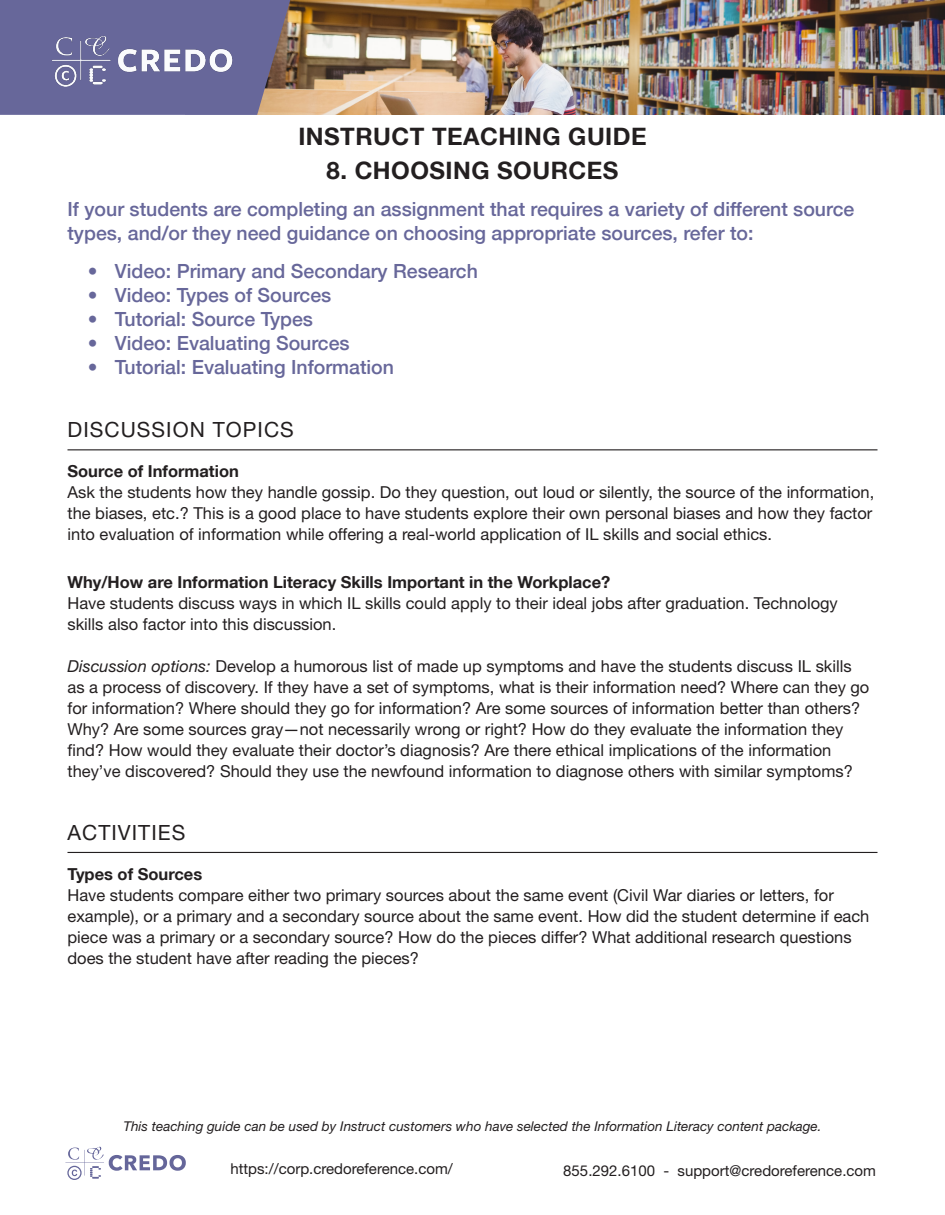
<style>
.page{position:relative;width:945px;height:1215px;background:#fff}
.page>*{position:absolute;margin:0;border:0;box-sizing:border-box;transform-origin:0 0}
.t1{font:700 24px "Helvetica Neue LT";letter-spacing:.02em;color:#231f20}
.t2{font:21px "Helvetica Neue LT Std";letter-spacing:.05em;color:#231f20}
.t3{font:500 19.5px/24px "Helvetica Neue LT";color:#67679a}
.t4{font:16.5px/21px "Helvetica Neue LT Std";color:#231f20}
.t5{font:700 16.5px "Helvetica Neue LT";color:#231f20}
.t6{font:15px "Helvetica Neue LT Std";color:#231f20}
.t7{font:italic 13.5px "Helvetica Neue LT Std";color:#231f20}
.s1{font-style:italic}
</style>
<div class="page">
<svg style="left:65px;top:1147px;width:121px;height:33px"></svg>
<img style="left:290px;top:0;width:655px;height:115px">
<svg style="left:0;top:0;width:290px;height:115px;background:#6c6995"></svg>
<img style="left:45px;top:32px;width:194px;height:58px">
<hr style="left:68px;top:449px;width:810px;height:1px;background:#231f20">
<hr style="left:68px;top:852px;width:810px;height:1px;background:#231f20">
<h1 class="t1" style="left:298px;top:121px;width:350px">INSTRUCT TEACHING GUIDE</h1>
<h1 class="t1" style="left:327px;top:156px;width:293px">8. CHOOSING SOURCES</h1>
<p class="t3" style="left:68px;top:197px;width:788px">If your students are completing an assignment that requires a variety of different source types, and/or they need guidance on choosing appropriate sources, refer to:</p>
<p class="t3" style="left:88px;top:259px;width:392px">• Video: Primary and Secondary Research</p>
<p class="t3" style="left:88px;top:283px;width:245px">• Video: Types of Sources</p>
<p class="t3" style="left:88px;top:307px;width:227px">• Tutorial: Source Types</p>
<p class="t3" style="left:88px;top:331px;width:264px">• Video: Evaluating Sources</p>
<p class="t3" style="left:88px;top:355px;width:308px">• Tutorial: Evaluating Information</p>
<p class="t2" style="left:68px;top:417px;width:228px">DISCUSSION TOPICS</p>
<p class="t5" style="left:68px;top:461px;width:173px">Source of Information</p>
<p class="t4" style="left:68px;top:481px;width:808px;text-align:justify">Ask the students how they handle gossip. Do they question, out loud or silently, the source of the information, the biases, etc.? This is a good place to have students explore their own personal biases and how they factor into evaluation of information while offering a real-world application of IL skills and social ethics.</p>
<p class="t5" style="left:68px;top:571px;width:544px">Why/How are Information Literacy Skills Important in the Workplace?</p>
<p class="t4" style="left:68px;top:592px;width:772px">Have students discuss ways in which IL skills could apply to their ideal jobs after graduation. Technology skills also factor into this discussion.</p>
<p class="t4" style="left:68px;top:655px;width:803px"><span class="s1">Discussion options:</span> Develop a humorous list of made up symptoms and have the students discuss IL skills as a process of discovery. If they have a set of symptoms, what is their information need? Where can they go for information? Where should they go for information? Are some sources of information better than others?<br>Why? Are some sources gray—not necessarily wrong or right? How do they evaluate the information they find? How would they evaluate their doctor’s diagnosis? Are there ethical implications of the information they’ve discovered? Should they use the newfound information to diagnose others with similar symptoms?</p>
<p class="t2" style="left:68px;top:820px;width:119px">ACTIVITIES</p>
<p class="t5" style="left:68px;top:863px;width:136px">Types of Sources</p>
<p class="t4" style="left:68px;top:884px;width:803px">Have students compare either two primary sources about the same event (Civil War diaries or letters, for example), or a primary and a secondary source about the same event. How did the student determine if each piece was a primary or a secondary source? How do the pieces differ? What additional research questions does the student have after reading the pieces?</p>
<p class="t7" style="left:123px;top:1118px;width:700px">This teaching guide can be used by Instruct customers who have selected the Information Literacy content package.</p>
<p class="t6" style="left:230px;top:1160px;width:224px">https://corp.credoreference.com/</p>
<p class="t6" style="left:563px;top:1161px;width:314px">855.292.6100 - support@credoreference.com</p>
</div>
